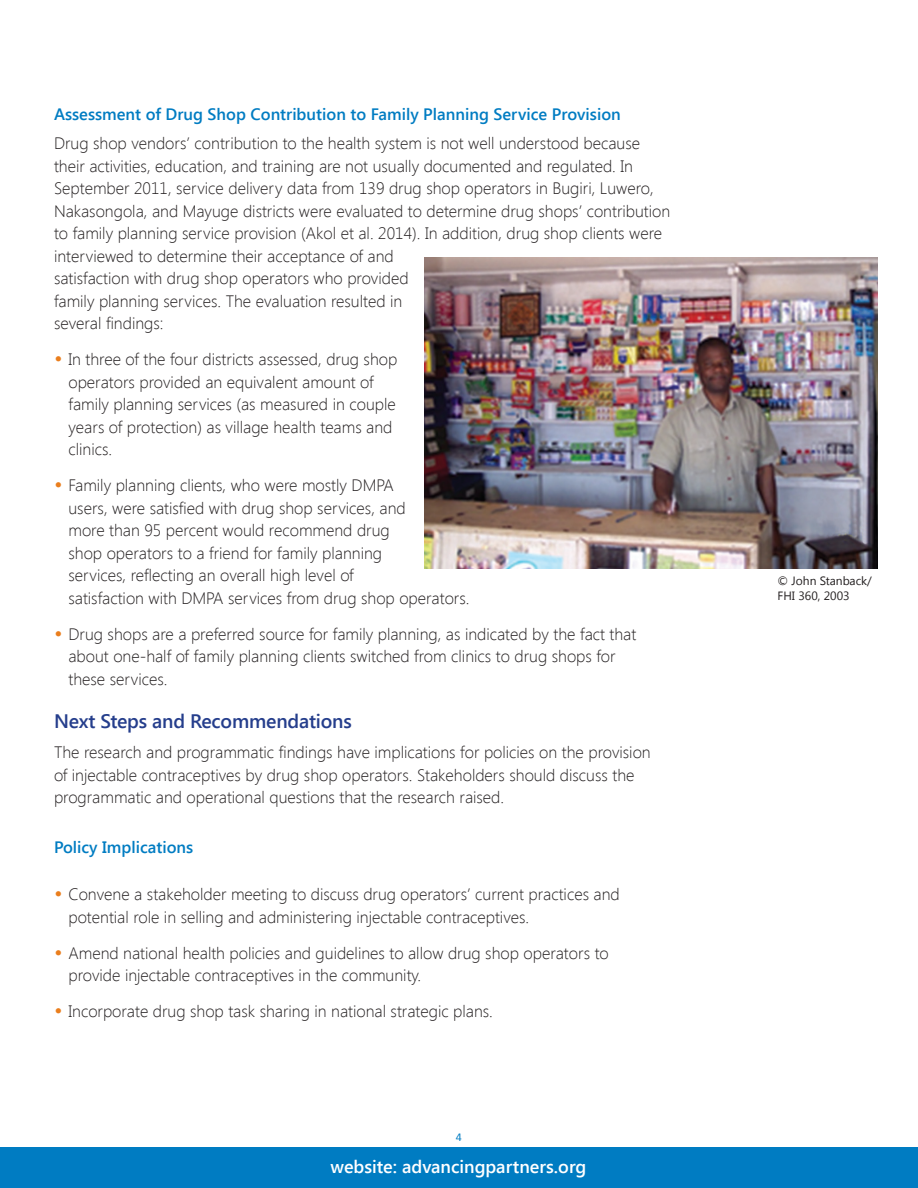
<style>
.page{position:relative;width:918px;height:1188px;background:#fff}
.page>*{position:absolute;margin:0;border:0;box-sizing:border-box;transform-origin:0 0}
.blue_subhead{font:600 19.5px "Segoe UI";letter-spacing:-.01em;color:#253e8c}
.t1{font:600 18px "Segoe UI";color:#fff}
.body_text{font:300 16.5px/22.5px "Segoe UI";color:#231f20}
.small_teal_subhead{font:600 16.5px "Segoe UI";color:#007cc2}
.Default{font:12px/14.4px "Segoe UI";color:#231f20}
.footnote_text{font:12px "Calibri";color:#007cc2}
.s1{font-weight:600;font-size:21px;color:#ea7e1d}
</style>
<div class="page">
<div style="left:0;top:1148px;width:918px;height:40px;background:#007cc2"></div>
<img style="left:424px;top:257px;width:454px;height:311px">
<p class="small_teal_subhead" style="left:54px;top:103px;width:568px">Assessment of Drug Shop Contribution to Family Planning Service Provision</p>
<p class="body_text" style="left:54px;top:132px;width:618px">Drug shop vendors’ contribution to the health system is not well understood because their activities, education, and training are not usually documented and regulated. In September 2011, service delivery data from 139 drug shop operators in Bugiri, Luwero, Nakasongola, and Mayuge districts were evaluated to determine drug shops’ contribution to family planning service provision (Akol et al. 2014). In addition, drug shop clients were interviewed to determine their acceptance of and<br>satisfaction with drug shop operators who provided<br>family planning services. The evaluation resulted in<br>several findings:</p>
<p class="body_text" style="left:68px;top:348px;width:330px;text-indent:-14px"><span class="s1">•</span> In three of the four districts assessed, drug shop operators provided an equivalent amount of family planning services (as measured in couple years of protection) as village health teams and clinics.</p>
<p class="body_text" style="left:68px;top:474px;width:403px;text-indent:-14px"><span class="s1">•</span> Family planning clients, who were mostly DMPA<br>users, were satisfied with drug shop services, and<br>more than 95 percent would recommend drug<br>shop operators to a friend for family planning<br>services, reflecting an overall high level of<br>satisfaction with DMPA services from drug shop operators.</p>
<p class="body_text" style="left:68px;top:622px;width:569px;text-indent:-14px"><span class="s1">•</span> Drug shops are a preferred source for family planning, as indicated by the fact that about one-half of family planning clients switched from clinics to drug shops for these services.</p>
<p class="blue_subhead" style="left:54px;top:708px;width:299px">Next Steps and Recommendations</p>
<p class="body_text" style="left:54px;top:741px;width:598px">The research and programmatic findings have implications for policies on the provision of injectable contraceptives by drug shop operators. Stakeholders should discuss the programmatic and operational questions that the research raised.</p>
<p class="small_teal_subhead" style="left:54px;top:836px;width:141px">Policy Implications</p>
<p class="body_text" style="left:68px;top:883px;width:553px;text-indent:-14px"><span class="s1">•</span> Convene a stakeholder meeting to discuss drug operators’ current practices and potential role in selling and administering injectable contraceptives.</p>
<p class="body_text" style="left:68px;top:941px;width:542px;text-indent:-14px"><span class="s1">•</span> Amend national health policies and guidelines to allow drug shop operators to provide injectable contraceptives in the community.</p>
<p class="body_text" style="left:54px;top:1000px;width:440px"><span class="s1">•</span> Incorporate drug shop task sharing in national strategic plans.</p>
<p class="footnote_text" style="left:456px;top:1129px;width:8px">4</p>
<p class="t1" style="left:331px;top:1154px;width:257px">website: advancingpartners.org</p>
<p class="Default" style="left:778px;top:573px;width:96px">© John Stanback/<br>FHI 360, 2003</p>
</div>
